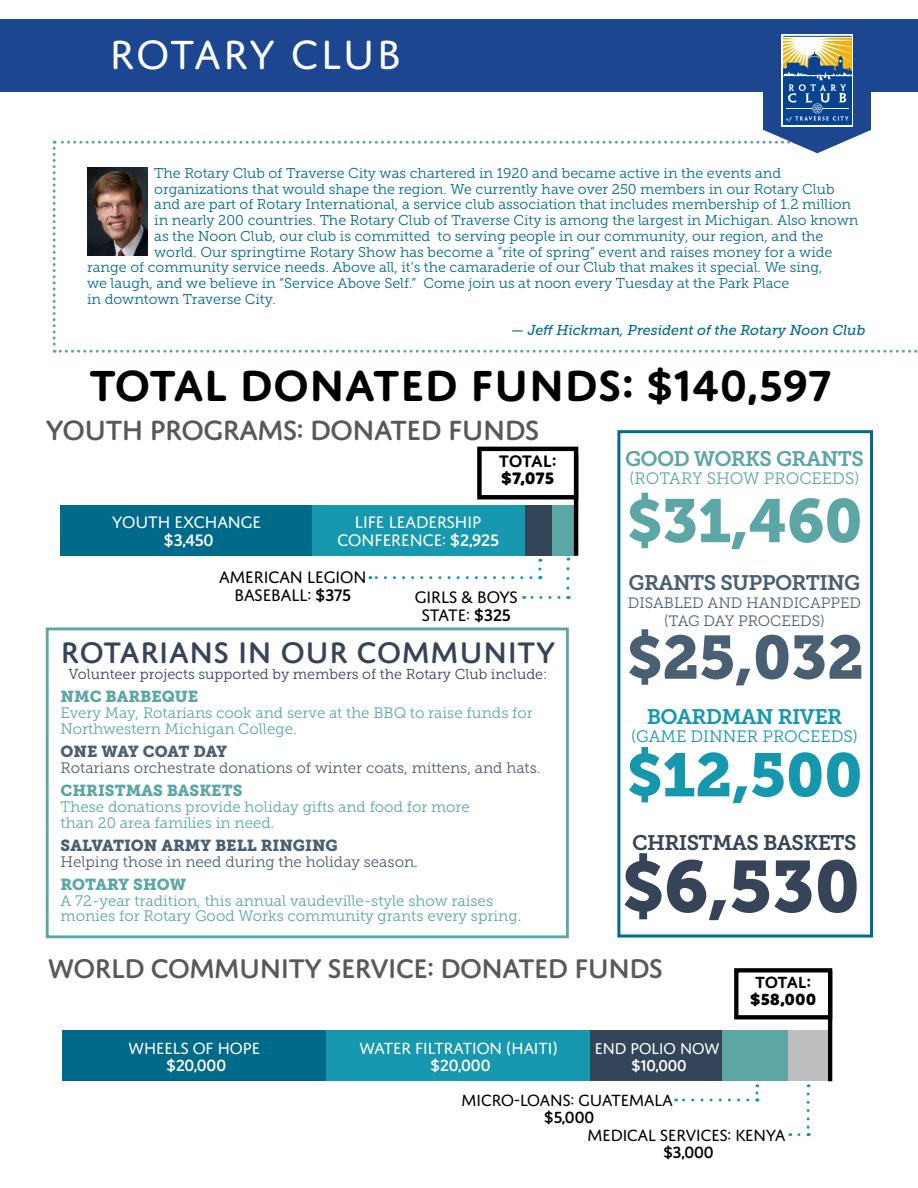
<style>
.page{position:relative;width:918px;height:1188px;background:#fff}
.page>*{position:absolute;margin:0;border:0;box-sizing:border-box;transform-origin:0 0}
.t1{font:600 46.5px "Domus Titling";color:#000}
.t2{font:43.5px "Domus Titling";letter-spacing:.015em;color:#fff}
.t3{font:500 31.65px "Domus Titling";color:#354459}
.t4{font:500 29.7px "Domus Titling";letter-spacing:-.04em;color:#58595b}
.t5{font:500 28.8px "Domus Titling";letter-spacing:-.04em;color:#58595b}
.t6{font:21px "Museo Slab 700";letter-spacing:-.03em;color:#495f73}
.t7{font:21px "Museo Slab 700";letter-spacing:-.03em;color:#354459}
.t8{font:21px "Museo Slab 700";letter-spacing:-.03em;color:#5da6a6}
.t9{font:21px "Museo Slab 700";letter-spacing:-.03em;color:#1598ae}
.t10{font:17.85px/17.9px "Domus Titling";letter-spacing:-.04em;color:#000;text-align:center}
.t11{font:17.85px/17.9px "Domus Titling";letter-spacing:-.04em;color:#fff;text-align:center}
.t12{font:500 17.85px "Domus Titling";color:#fff}
.t13{font:600 17.85px "Domus Titling";letter-spacing:-.03em;color:#000}
.t14{font:800 17.85px "Domus Titling";color:#000}
.t15{font:17.25px "Domus Titling";letter-spacing:-.04em;color:#000}
.t16{font:17.25px "Domus Titling";letter-spacing:-.04em;color:#fff}
.t17{font:500 17.25px "Domus Titling";letter-spacing:-.04em;color:#fff}
.t18{font:500 17.25px "Domus Titling";letter-spacing:-.04em;color:#000}
.t19{font:800 17.25px "Domus Titling";color:#000}
.t20{font:600 17.25px "Domus Titling";letter-spacing:-.03em;color:#000}
.t21{font:16.65px "Domus Titling";letter-spacing:-.04em;color:#fff}
.t22{font:500 16.65px "Domus Titling";color:#fff}
.t23{font:16.5px "Museo Slab 300";color:#5da6a6}
.t24{font:16.5px "Museo Slab 300";color:#1598ae}
.t25{font:15.9px "Museo Slab 900";color:#5da6a6}
.t26{font:15.9px "Museo Slab 900";color:#495f73}
.t27{font:15.15px/15.9px "Museo Slab 300";color:#5da6a6}
.t28{font:15.15px "Museo Slab 300";color:#495f73}
.t29{font:15px/18px "Museo Slab 300";color:#495f73;text-align:center}
.t30{font:14.4px "Museo Slab 300";color:#354459}
.t31{font:14.25px "Museo Slab 300";color:#006a90}
.t32{font:italic 14.25px "Museo Slab 500";color:#006a90}
.s1{font-weight:500}
</style>
<div class="page">
<div style="left:0;top:19px;width:918px;height:72px;background:#1c468f"></div>
<svg style="left:53px;top:35px;width:865px;height:318px"></svg>
<div style="left:783px;top:35px;width:70px;height:3px;border:1px solid #fff"></div>
<hr style="left:782px;top:35px;width:1px;height:90px;background:#fff">
<hr style="left:852px;top:35px;width:1px;height:90px;background:#fff">
<hr style="left:782px;top:125px;width:71px;height:1px;background:#fff">
<div style="left:61px;top:505px;width:251px;height:51px;background:#006a8b"></div>
<div style="left:312px;top:505px;width:213px;height:51px;background:#1698ae"></div>
<div style="left:525px;top:505px;width:28px;height:51px;background:#34455a"></div>
<div style="left:553px;top:505px;width:23px;height:51px;background:#5ca7a6"></div>
<svg style="left:538px;top:569px;width:3px;height:10px"></svg>
<svg style="left:370px;top:576px;width:161px;height:3px"></svg>
<svg style="left:566px;top:569px;width:3px;height:30px"></svg>
<svg style="left:524px;top:596px;width:35px;height:3px"></svg>
<hr style="left:574px;top:455px;width:4px;height:101px;background:#000">
<div style="left:477px;top:447px;width:101px;height:52px;border:4px solid #000"></div>
<hr style="left:828px;top:971px;width:4px;height:110px;background:#000">
<div style="left:62px;top:1030px;width:264px;height:51px;background:#006a8b"></div>
<div style="left:326px;top:1030px;width:265px;height:51px;background:#1698ae"></div>
<div style="left:591px;top:1030px;width:132px;height:51px;background:#34455a"></div>
<div style="left:722px;top:1030px;width:66px;height:51px;background:#5ca7a6"></div>
<div style="left:788px;top:1030px;width:40px;height:51px;background:#bcbec0"></div>
<svg style="left:755px;top:1093px;width:3px;height:8px"></svg>
<svg style="left:676px;top:1099px;width:72px;height:2px"></svg>
<svg style="left:807px;top:1094px;width:3px;height:42px"></svg>
<svg style="left:790px;top:1133px;width:9px;height:3px"></svg>
<div style="left:734px;top:968px;width:98px;height:51px;border:4px solid #000"></div>
<div style="left:617px;top:430px;width:256px;height:508px;border:3px solid #006a90"></div>
<svg style="left:629px;top:493px;width:231px;height:56px"></svg>
<svg style="left:629px;top:629px;width:232px;height:56px"></svg>
<svg style="left:629px;top:747px;width:231px;height:56px"></svg>
<div style="left:46px;top:628px;width:523px;height:310px;border:3px solid #5da6a6"></div>
<svg style="left:625px;top:853px;width:232px;height:67px"></svg>
<img style="left:87px;top:168px;width:61px;height:88px">
<h2 class="t2" style="left:109px;top:30px;width:294px">ROTARY CLUB</h2>
<p class="t31" style="left:154px;top:165px;width:629px">The Rotary Club of Traverse City was chartered in 1920 and became active in the events and</p>
<p class="t31" style="left:154px;top:181px;width:682px">organizations that would shape the region. We currently have over 250 members in our Rotary Club</p>
<p class="t31" style="left:154px;top:197px;width:698px">and are part of Rotary International, a service club association that includes membership of 1.2 million</p>
<p class="t31" style="left:154px;top:212px;width:706px">in nearly 200 countries. The Rotary Club of Traverse City is among the largest in Michigan. Also known</p>
<p class="t31" style="left:154px;top:228px;width:671px">as the Noon Club, our club is committed to serving people in our community, our region, and the</p>
<p class="t31" style="left:154px;top:244px;width:680px">world. Our springtime Rotary Show has become a “rite of spring” event and raises money for a wide</p>
<p class="t31" style="left:87px;top:260px;width:737px">range of community service needs. Above all, it’s the camaraderie of our Club that makes it special. We sing,</p>
<p class="t31" style="left:87px;top:275px;width:704px">we laugh, and we believe in “Service Above Self.” Come join us at noon every Tuesday at the Park Place</p>
<p class="t31" style="left:87px;top:291px;width:190px">in downtown Traverse City.</p>
<p class="t32" style="left:511px;top:323px;width:356px">— Jeff Hickman, President of the Rotary Noon Club</p>
<h1 class="t1" style="left:89px;top:359px;width:745px">TOTAL DONATED FUNDS: $140,597</h1>
<h3 class="t4" style="left:46px;top:413px;width:496px">YOUTH PROGRAMS: DONATED FUNDS</h3>
<p class="t13" style="left:499px;top:450px;width:59px">TOTAL:</p>
<p class="t14" style="left:501px;top:467px;width:54px">$7,075</p>
<p class="t11" style="left:112px;top:513px;width:151px">YOUTH EXCHANGE</p>
<p class="t12" style="left:164px;top:530px;width:52px">$3,450</p>
<p class="t11" style="left:337px;top:513px;width:164px">LIFE LEADERSHIP<br>CONFERENCE: <span class="s1">$2,925</span></p>
<p class="t10" style="left:219px;top:568px;width:149px">AMERICAN LEGION<br>BASEBALL: <span class="s1">$375</span></p>
<p class="t10" style="left:415px;top:588px;width:105px">GIRLS &amp; BOYS<br>STATE: <span class="s1">$325</span></p>
<h3 class="t3" style="left:61px;top:635px;width:496px">ROTARIANS IN OUR COMMUNITY</h3>
<p class="t30" style="left:69px;top:666px;width:480px">Volunteer projects supported by members of the Rotary Club include:</p>
<p class="t25" style="left:61px;top:688px;width:139px">NMC BARBEQUE</p>
<p class="t27" style="left:61px;top:705px;width:474px">Every May, Rotarians cook and serve at the BBQ to raise funds for<br>Northwestern Michigan College.</p>
<p class="t26" style="left:61px;top:742px;width:168px">ONE WAY COAT DAY</p>
<p class="t28" style="left:61px;top:759px;width:481px">Rotarians orchestrate donations of winter coats, mittens, and hats.</p>
<p class="t25" style="left:61px;top:781px;width:183px">CHRISTMAS BASKETS</p>
<p class="t27" style="left:61px;top:799px;width:411px">These donations provide holiday gifts and food for more than 20 area families in need.</p>
<p class="t26" style="left:61px;top:836px;width:279px">SALVATION ARMY BELL RINGING</p>
<p class="t28" style="left:61px;top:853px;width:359px">Helping those in need during the holiday season.</p>
<p class="t25" style="left:61px;top:875px;width:127px">ROTARY SHOW</p>
<p class="t27" style="left:61px;top:892px;width:462px">A 72-year tradition, this annual vaudeville-style show raises monies for Rotary Good Works community grants every spring.</p>
<h3 class="t8" style="left:625px;top:447px;width:240px">GOOD WORKS GRANTS</h3>
<p class="t23" style="left:630px;top:470px;width:231px">(ROTARY SHOW PROCEEDS)</p>
<h3 class="t6" style="left:629px;top:571px;width:233px">GRANTS SUPPORTING</h3>
<p class="t29" style="left:628px;top:594px;width:235px">DISABLED AND HANDICAPPED (TAG DAY PROCEEDS)</p>
<h3 class="t9" style="left:647px;top:705px;width:197px">BOARDMAN RIVER</h3>
<p class="t24" style="left:631px;top:727px;width:228px">(GAME DINNER PROCEEDS)</p>
<h3 class="t7" style="left:632px;top:831px;width:226px">CHRISTMAS BASKETS</h3>
<h3 class="t5" style="left:48px;top:952px;width:617px">WORLD COMMUNITY SERVICE: DONATED FUNDS</h3>
<p class="t20" style="left:755px;top:972px;width:57px">TOTAL:</p>
<p class="t19" style="left:750px;top:988px;width:68px">$58,000</p>
<p class="t16" style="left:128px;top:1039px;width:134px">WHEELS OF HOPE</p>
<p class="t17" style="left:166px;top:1056px;width:62px">$20,000</p>
<p class="t16" style="left:359px;top:1039px;width:200px">WATER FILTRATION (HAITI)</p>
<p class="t17" style="left:430px;top:1056px;width:62px">$20,000</p>
<p class="t15" style="left:461px;top:1090px;width:213px">MICRO-LOANS: GUATEMALA</p>
<p class="t18" style="left:544px;top:1107px;width:52px">$5,000</p>
<p class="t15" style="left:587px;top:1125px;width:200px">MEDICAL SERVICES: KENYA</p>
<p class="t18" style="left:663px;top:1143px;width:53px">$3,000</p>
<p class="t21" style="left:594px;top:1039px;width:127px">END POLIO NOW</p>
<p class="t22" style="left:631px;top:1056px;width:57px">$10,000</p>
</div>
